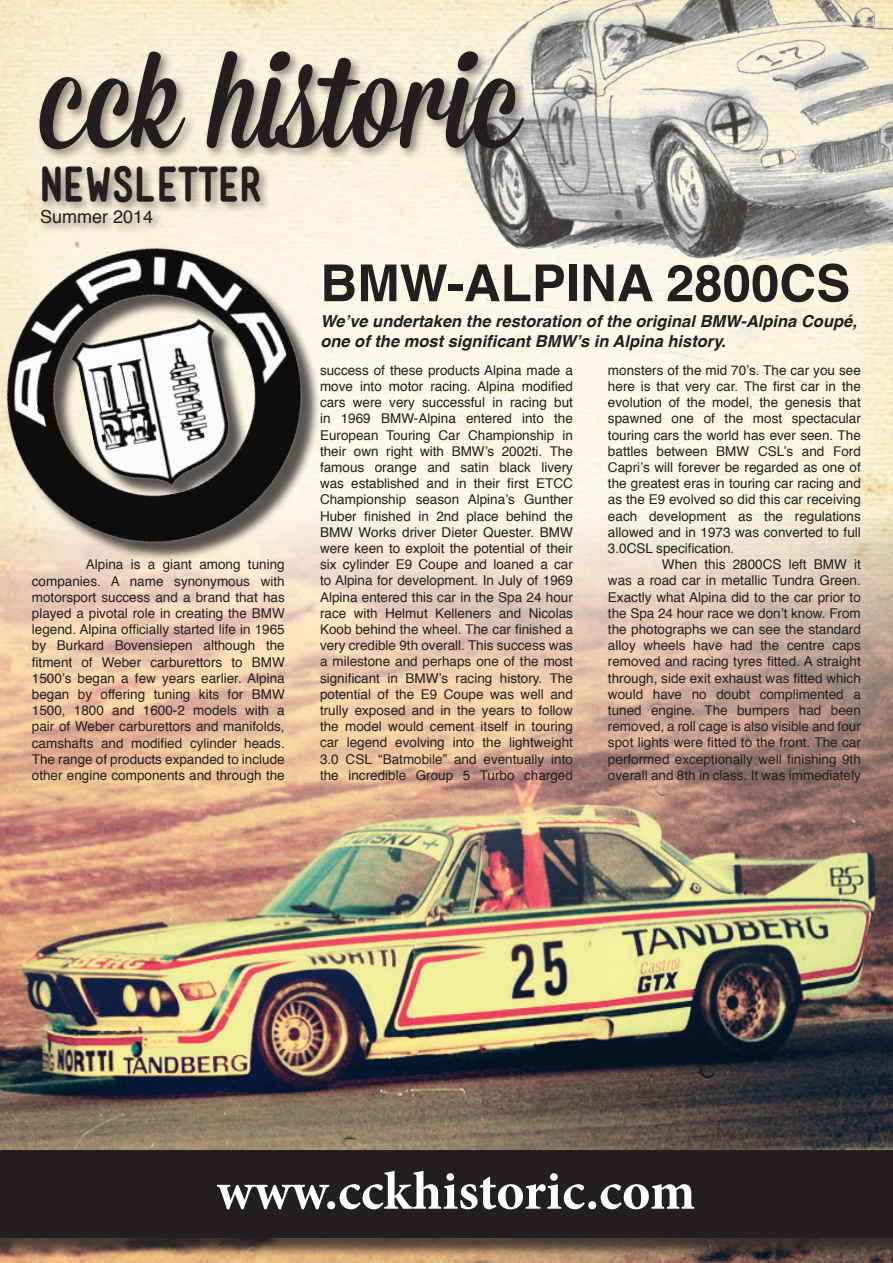
<style>
.page{position:relative;width:893px;height:1263px;background:#fff}
.page>*{position:absolute;margin:0;border:0;box-sizing:border-box;transform-origin:0 0}
.t1{font:135px "Mission Script";color:#231f20}
.t2{font:700 54px "Minion Pro";color:#fff}
.t3{font:700 51px "Helvetica";color:#231f20}
.t4{font:700 45px "Mensch";color:#231f20}
.t5{font:18px "Helvetica";color:#231f20}
.t6{font:italic 700 16.5px/19.8px "Helvetica";color:#231f20}
.t7{font:13.5px/16.2px "Helvetica";color:#231f20;text-align:justify}
</style>
<div class="page">
<img style="left:299px;top:0;width:594px;height:426px">
<div style="left:36px;top:48px;width:500px;height:187px;background:#231f20;opacity:.5"></div>
<img style="left:0;top:512px;width:893px;height:751px">
<div style="left:0;top:1152px;width:893px;height:105px;background:#231f20;opacity:.75"></div>
<div style="left:0;top:1150px;width:893px;height:88px;background:#231f20"></div>
<img style="left:0;top:203px;width:351px;height:389px">
<h1 class="t1" style="left:40px;top:20px;width:482px">cck historic</h1>
<h3 class="t4" style="left:40px;top:164px;width:223px">NEWSLETTER</h3>
<h3 class="t5" style="left:40px;top:202px;width:115px">Summer 2014</h3>
<p class="t7" style="left:32px;top:557px;width:254px;text-indent:54px">Alpina is a giant among tuning companies. A name synonymous with motorsport success and a brand that has played a pivotal role in creating the BMW legend. Alpina officially started life in 1965 by Burkard Bovensiepen although the fitment of Weber carburettors to BMW 1500’s began a few years earlier. Alpina began by offering tuning kits for BMW 1500, 1800 and 1600-2 models with a pair of Weber carburettors and manifolds, camshafts and modified cylinder heads.<br>The range of products expanded to include other engine components and through the</p>
<h3 class="t3" style="left:320px;top:242px;width:531px">BMW-ALPINA 2800CS</h3>
<p class="t6" style="left:320px;top:311px;width:538px">We’ve undertaken the restoration of the original BMW-Alpina Coupé, one of the most significant BMW’s in Alpina history.</p>
<p class="t7" style="left:320px;top:362px;width:254px">success of these products Alpina made a move into motor racing. Alpina modified cars were very successful in racing but in 1969 BMW-Alpina entered into the European Touring Car Championship in their own right with BMW’s 2002ti. The famous orange and satin black livery was established and in their first ETCC Championship season Alpina’s Gunther Huber finished in 2nd place behind the BMW Works driver Dieter Quester. BMW were keen to exploit the potential of their six cylinder E9 Coupe and loaned a car to Alpina for development. In July of 1969<br>Alpina entered this car in the Spa 24 hour race with Helmut Kelleners and Nicolas Koob behind the wheel. The car finished a very credible 9th overall. This success was a milestone and perhaps one of the most significant in BMW’s racing history. The potential of the E9 Coupe was well and trully exposed and in the years to follow the model would cement itself in touring car legend evolving into the lightweight 3.0 CSL “Batmobile” and eventually into the incredible Group 5 Turbo charged</p>
<p class="t7" style="left:608px;top:362px;width:254px">monsters of the mid 70’s. The car you see</p>
<p class="t7" style="left:608px;top:379px;width:254px">here is that very car. The first car in the</p>
<p class="t7" style="left:608px;top:395px;width:254px">evolution of the model, the genesis that</p>
<p class="t7" style="left:608px;top:411px;width:254px">spawned one of the most spectacular</p>
<p class="t7" style="left:608px;top:427px;width:254px">touring cars the world has ever seen. The</p>
<p class="t7" style="left:608px;top:443px;width:254px">battles between BMW CSL’s and Ford</p>
<p class="t7" style="left:608px;top:460px;width:254px">Capri’s will forever be regarded as one of</p>
<p class="t7" style="left:608px;top:476px;width:254px">the greatest eras in touring car racing and</p>
<p class="t7" style="left:608px;top:492px;width:254px">as the E9 evolved so did this car receiving</p>
<p class="t7" style="left:608px;top:508px;width:254px">each development as the regulations</p>
<p class="t7" style="left:608px;top:524px;width:254px">allowed and in 1973 was converted to full</p>
<p class="t7" style="left:608px;top:541px;width:128px">3.0CSL specification.</p>
<p class="t7" style="left:662px;top:557px;width:200px">When this 2800CS left BMW it</p>
<p class="t7" style="left:608px;top:573px;width:254px">was a road car in metallic Tundra Green.</p>
<p class="t7" style="left:608px;top:589px;width:254px">Exactly what Alpina did to the car prior to</p>
<p class="t7" style="left:608px;top:605px;width:254px">the Spa 24 hour race we don’t know. From</p>
<p class="t7" style="left:608px;top:622px;width:254px">the photographs we can see the standard</p>
<p class="t7" style="left:608px;top:638px;width:254px">alloy wheels have had the centre caps</p>
<p class="t7" style="left:608px;top:654px;width:254px">removed and racing tyres fitted. A straight</p>
<p class="t7" style="left:608px;top:670px;width:254px">through, side exit exhaust was fitted which</p>
<p class="t7" style="left:608px;top:686px;width:254px">would have no doubt complimented a</p>
<p class="t7" style="left:608px;top:703px;width:254px">tuned engine. The bumpers had been</p>
<p class="t7" style="left:608px;top:719px;width:254px">removed, a roll cage is also visible and four</p>
<p class="t7" style="left:608px;top:735px;width:254px">spot lights were fitted to the front. The car</p>
<p class="t7" style="left:608px;top:751px;width:254px">performed exceptionally well finishing 9th</p>
<p class="t7" style="left:608px;top:767px;width:254px">overall and 8th in class. It was immediately</p>
<h2 class="t2" style="left:217px;top:1153px;width:480px">www.cckhistoric.com</h2>
</div>
